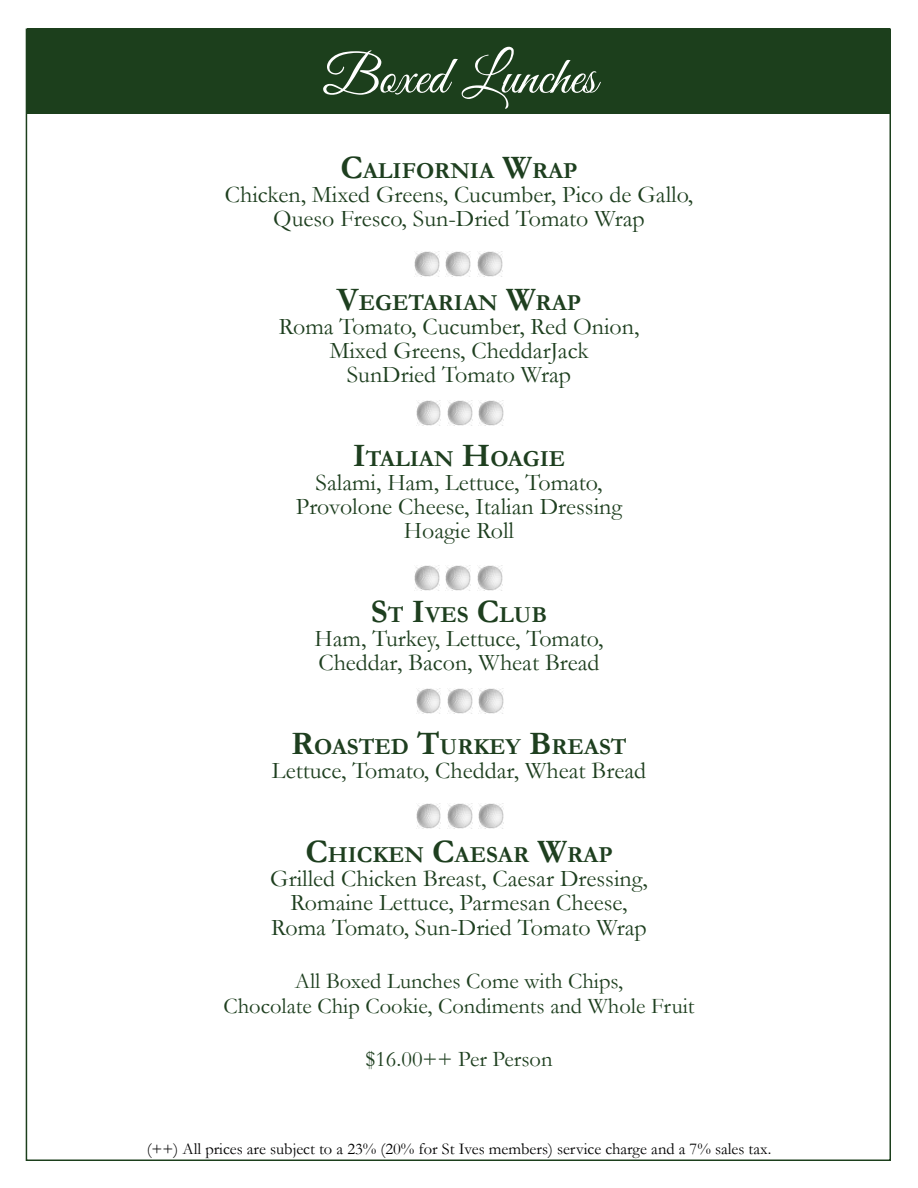
<style>
.page{position:relative;width:918px;height:1188px;background:#fff}
.page>*{position:absolute;margin:0;border:0;box-sizing:border-box;transform-origin:0 0}
.t1{font:54px "Great Vibes";color:#fff}
.t2{font:24px/24px "Garamond";color:#1e3f1f;text-align:center}
.t3{font:700 23.1px "Garamond";color:#1e3f1f}
.t4{font:22.5px/25.5px "Garamond";color:#1e3f1f;text-align:center}
.t5{font:16.5px "Garamond";color:#000}
.s1{font-size:33px}
</style>
<div class="page">
<div style="left:27px;top:28px;width:863px;height:86px;background:#1c3f1c"></div>
<img style="left:446px;top:251px;width:25px;height:25px">
<img style="left:477px;top:251px;width:25px;height:25px">
<img style="left:415px;top:251px;width:24px;height:25px">
<img style="left:447px;top:401px;width:25px;height:25px">
<img style="left:479px;top:401px;width:24px;height:25px">
<img style="left:416px;top:401px;width:25px;height:25px">
<img style="left:447px;top:804px;width:25px;height:24px">
<img style="left:479px;top:804px;width:24px;height:24px">
<img style="left:416px;top:804px;width:25px;height:24px">
<img style="left:447px;top:688px;width:25px;height:25px">
<img style="left:479px;top:688px;width:24px;height:25px">
<img style="left:416px;top:688px;width:25px;height:25px">
<img style="left:446px;top:565px;width:25px;height:25px">
<img style="left:477px;top:565px;width:25px;height:25px">
<img style="left:415px;top:565px;width:24px;height:25px">
<h1 class="t1" style="left:323px;top:47px;width:276px">Boxed Lunches</h1>
<p class="t3" style="left:340px;top:155px;width:239px"><span class="s1">C</span>ALIFORNIA <span class="s1">W</span>RAP</p>
<p class="t2" style="left:225px;top:181px;width:470px">Chicken, Mixed Greens, Cucumber, Pico de Gallo,<br>Queso Fresco, Sun-Dried Tomato Wrap</p>
<p class="t3" style="left:337px;top:287px;width:246px"><span class="s1">V</span>EGETARIAN <span class="s1">W</span>RAP</p>
<p class="t2" style="left:279px;top:313px;width:362px">Roma Tomato, Cucumber, Red Onion,<br>Mixed Greens, CheddarJack<br>SunDried Tomato Wrap</p>
<p class="t3" style="left:353px;top:443px;width:214px"><span class="s1">I</span>TALIAN <span class="s1">H</span>OAGIE</p>
<p class="t2" style="left:296px;top:469px;width:328px">Salami, Ham, Lettuce, Tomato,<br>Provolone Cheese, Italian Dressing<br>Hoagie Roll</p>
<p class="t3" style="left:371px;top:599px;width:178px"><span class="s1">S</span>T <span class="s1">I</span>VES <span class="s1">C</span>LUB</p>
<p class="t2" style="left:315px;top:625px;width:290px;text-align:left">Ham, Turkey, Lettuce, Tomato,<br>Cheddar, Bacon, Wheat Bread</p>
<p class="t3" style="left:291px;top:731px;width:322px"><span class="s1">R</span>OASTED <span class="s1">T</span>URKEY <span class="s1">B</span>REAST</p>
<p class="t2" style="left:272px;top:757px;width:376px">Lettuce, Tomato, Cheddar, Wheat Bread</p>
<p class="t3" style="left:305px;top:839px;width:309px"><span class="s1">C</span>HICKEN <span class="s1">C</span>AESAR <span class="s1">W</span>RAP</p>
<p class="t2" style="left:270px;top:865px;width:379px;line-height:24.8px">Grilled Chicken Breast, Caesar Dressing,<br>Romaine Lettuce, Parmesan Cheese,<br>Roma Tomato, Sun-Dried Tomato Wrap</p>
<p class="t4" style="left:224px;top:967px;width:472px">All Boxed Lunches Come with Chips,<br>Chocolate Chip Cookie, Condiments and Whole Fruit</p>
<p class="t4" style="left:365px;top:1045px;width:189px">$16.00++ Per Person</p>
<p class="t5" style="left:147px;top:1137px;width:626px">(++) All prices are subject to a 23% (20% for St Ives members) service charge and a 7% sales tax.</p>
</div>
